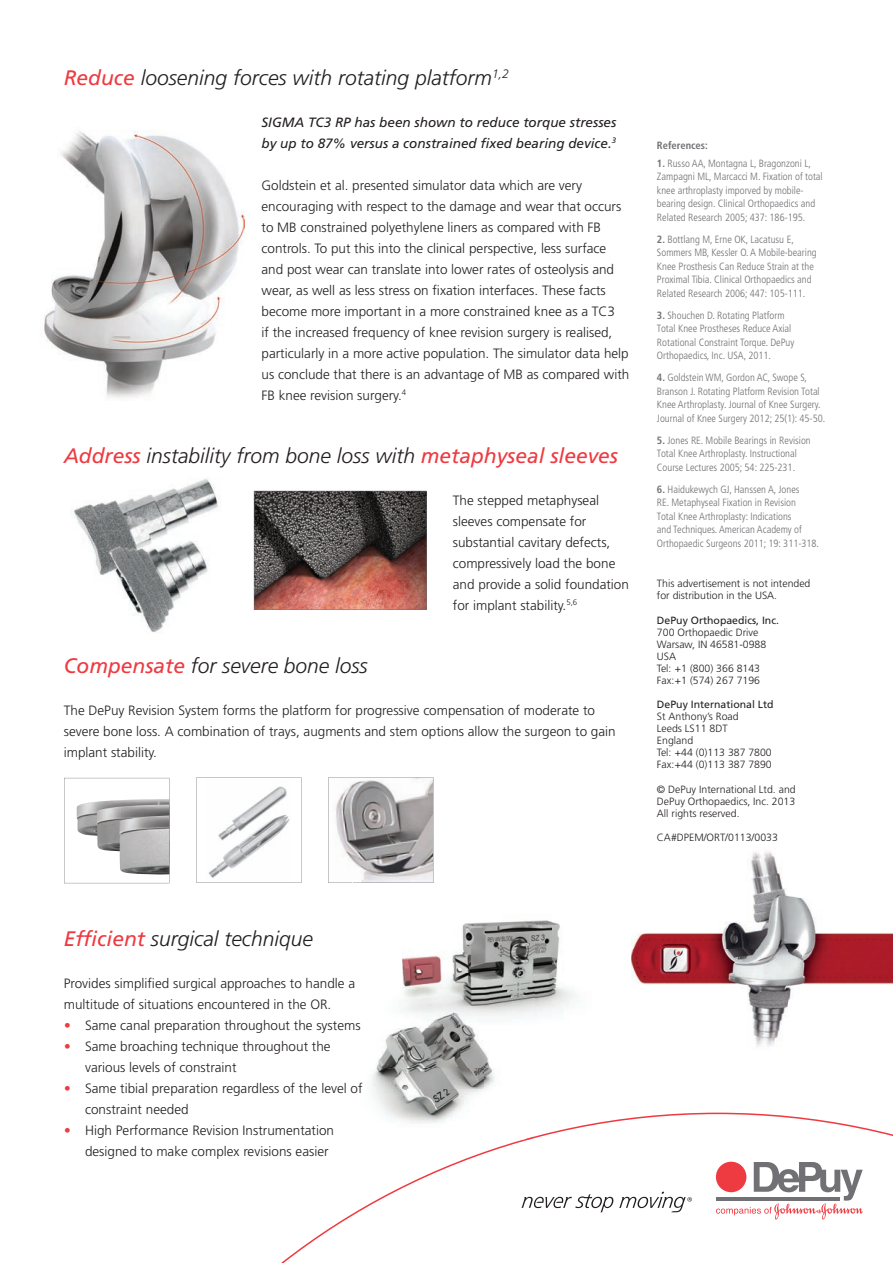
<style>
.page{position:relative;width:893px;height:1263px;background:#fff}
.page>*{position:absolute;margin:0;border:0;box-sizing:border-box;transform-origin:0 0}
.t1{font:italic 300 21px "Frutiger LT Std";color:#231f20}
.t2{font:300 13.5px/21px "Frutiger LT Std";color:#231f20}
.t3{font:italic 13.5px/21px "Frutiger LT Std";color:#231f20}
.t4{font:300 condensed 10.5px/13.5px "Frutiger LT Std";color:#717074}
.t5{font:300 10.5px/12px "Frutiger LT Std";color:#231f20}
.t6{font:10.5px "Frutiger LT Std";color:#231f20}
.t7{font:700 condensed 10.5px "Frutiger LT Std";color:#717074}
.s1{font-weight:400;color:#ee3a41}
.s2{font-weight:700}
.s3{font-weight:400;font-style:italic;color:#ee3a41}
</style>
<div class="page">
<img style="left:631px;top:852px;width:262px;height:195px">
<svg style="left:281px;top:1113px;width:612px;height:150px"></svg>
<svg style="left:716px;top:1162px;width:147px;height:57px"></svg>
<svg style="left:521px;top:1191px;width:171px;height:21px"></svg>
<img style="left:336px;top:1067px;width:50px;height:72px">
<img style="left:386px;top:1067px;width:148px;height:72px">
<svg style="left:524px;top:1136px;width:10px;height:3px"></svg>
<img style="left:73px;top:479px;width:148px;height:153px">
<svg style="left:254px;top:491px;width:172px;height:119px;background:#6e504b"></svg>
<svg style="left:196px;top:777px;width:106px;height:106px"></svg>
<svg style="left:328px;top:777px;width:105px;height:106px"></svg>
<svg style="left:64px;top:778px;width:105px;height:105px"></svg>
<img style="left:44px;top:131px;width:200px;height:267px">
<img style="left:403px;top:880px;width:157px;height:93px">
<img style="left:403px;top:973px;width:99px;height:18px">
<img style="left:502px;top:973px;width:74px;height:42px">
<img style="left:376px;top:991px;width:158px;height:76px">
<img style="left:353px;top:880px;width:80px;height:3px">
<h1 class="t1" style="left:64px;top:66px;width:447px"><span class="s1">Reduce</span> loosening forces with rotating platform<sup>1,2</sup></h1>
<p class="t3" style="left:261px;top:112px;width:356px">SIGMA TC3 RP has been shown to reduce torque stresses by up to 87% versus a constrained fixed bearing device.<sup>3</sup></p>
<p class="t2" style="left:261px;top:175px;width:369px">Goldstein et al. presented simulator data which are very encouraging with respect to the damage and wear that occurs to MB constrained polyethylene liners as compared with FB controls. To put this into the clinical perspective, less surface and post wear can translate into lower rates of osteolysis and wear, as well as less stress on fixation interfaces. These facts become more important in a more constrained knee as a TC3<br>if the increased frequency of knee revision surgery is realised, particularly in a more active population. The simulator data help us conclude that there is an advantage of MB as compared with FB knee revision surgery.<sup>4</sup></p>
<h1 class="t1" style="left:64px;top:444px;width:556px"><span class="s1">Address</span> instability from bone loss with <span class="s1">metaphyseal sleeves</span></h1>
<h1 class="t1" style="left:64px;top:654px;width:306px"><span class="s1">Compensate</span> for severe bone loss</h1>
<p class="t2" style="left:453px;top:490px;width:178px">The stepped metaphyseal sleeves compensate for substantial cavitary defects, compressively load the bone and provide a solid foundation for implant stability.<sup>5,6</sup></p>
<p class="t2" style="left:64px;top:700px;width:553px">The DePuy Revision System forms the platform for progressive compensation of moderate to severe bone loss. A combination of trays, augments and stem options allow the surgeon to gain implant stability.</p>
<p class="t7" style="left:657px;top:139px;width:52px">References:</p>
<p class="t4" style="left:657px;top:157px;width:167px"><span class="s2">1.</span> Russo AA, Montagna L, Bragonzoni L, Zampagni ML, Marcacci M. Fixation of total knee arthroplasty imporved by mobile&shy;bearing design. Clinical Orthopaedics and Related Research 2005; 437: 186-195.</p>
<p class="t4" style="left:657px;top:233px;width:161px"><span class="s2">2.</span> Bottlang M, Erne OK, Lacatusu E, Sommers MB, Kessler O. A Mobile-bearing Knee Prosthesis Can Reduce Strain at the Proximal Tibia. Clinical Orthopaedics and Related Research 2006; 447: 105-111.</p>
<p class="t4" style="left:657px;top:309px;width:139px"><span class="s2">3.</span> Shouchen D. Rotating Platform Total Knee Prostheses Reduce Axial Rotational Constraint Torque. DePuy Orthopaedics, Inc. USA, 2011.</p>
<p class="t4" style="left:657px;top:371px;width:170px"><span class="s2">4.</span> Goldstein WM, Gordon AC, Swope S, Branson J. Rotating Platform Revision Total Knee Arthroplasty. Journal of Knee Surgery.<br>Journal of Knee Surgery 2012; 25(1): 45-50.</p>
<p class="t4" style="left:657px;top:434px;width:155px"><span class="s2">5.</span> Jones RE. Mobile Bearings in Revision<br>Total Knee Arthroplasty. Instructional<br>Course Lectures 2005; 54: 225-231.</p>
<p class="t4" style="left:657px;top:483px;width:164px"><span class="s2">6.</span> Haidukewych GJ, Hanssen A, Jones<br>RE. Metaphyseal Fixation in Revision<br>Total Knee Arthroplasty: Indications<br>and Techniques. American Academy of Orthopaedic Surgeons 2011; 19: 311-318.</p>
<p class="t5" style="left:657px;top:577px;width:155px;line-height:12.6px">This advertisement is not intended for distribution in the USA.</p>
<p class="t6" style="left:657px;top:614px;width:123px">DePuy Orthopaedics, Inc.</p>
<p class="t5" style="left:657px;top:626px;width:111px">700 Orthopaedic Drive<br>Warsaw, IN 46581-0988<br>USA<br>Tel: +1 (800) 366 8143<br>Fax: +1 (574) 267 7196</p>
<p class="t6" style="left:657px;top:698px;width:118px">DePuy International Ltd</p>
<p class="t5" style="left:657px;top:710px;width:116px">St Anthony’s Road<br>Leeds LS11 8DT<br>England<br>Tel: +44 (0)113 387 7800<br>Fax: +44 (0)113 387 7890</p>
<p class="t5" style="left:657px;top:783px;width:140px;text-align:justify">© DePuy International Ltd. and DePuy Orthopaedics, Inc. 2013<br>All rights reserved.</p>
<p class="t5" style="left:657px;top:831px;width:122px">CA#DPEM/ORT/0113/0033</p>
<h1 class="t1" style="left:64px;top:927px;width:251px"><span class="s1">Efficient</span> surgical technique</h1>
<p class="t2" style="left:64px;top:973px;width:293px">Provides simplified surgical approaches to handle a multitude of situations encountered in the OR.</p>
<p class="t2" style="left:64px;top:1015px;width:298px"><span class="s3">•</span> Same canal preparation throughout the systems</p>
<p class="t2" style="left:85px;top:1036px;width:247px;text-indent:-21px"><span class="s3">•</span> Same broaching technique throughout the various levels of constraint</p>
<p class="t2" style="left:85px;top:1078px;width:279px;text-indent:-21px"><span class="s3">•</span> Same tibial preparation regardless of the level of constraint needed</p>
<p class="t2" style="left:85px;top:1120px;width:251px;text-indent:-21px"><span class="s3">•</span> High Performance Revision Instrumentation designed to make complex revisions easier</p>
</div>
